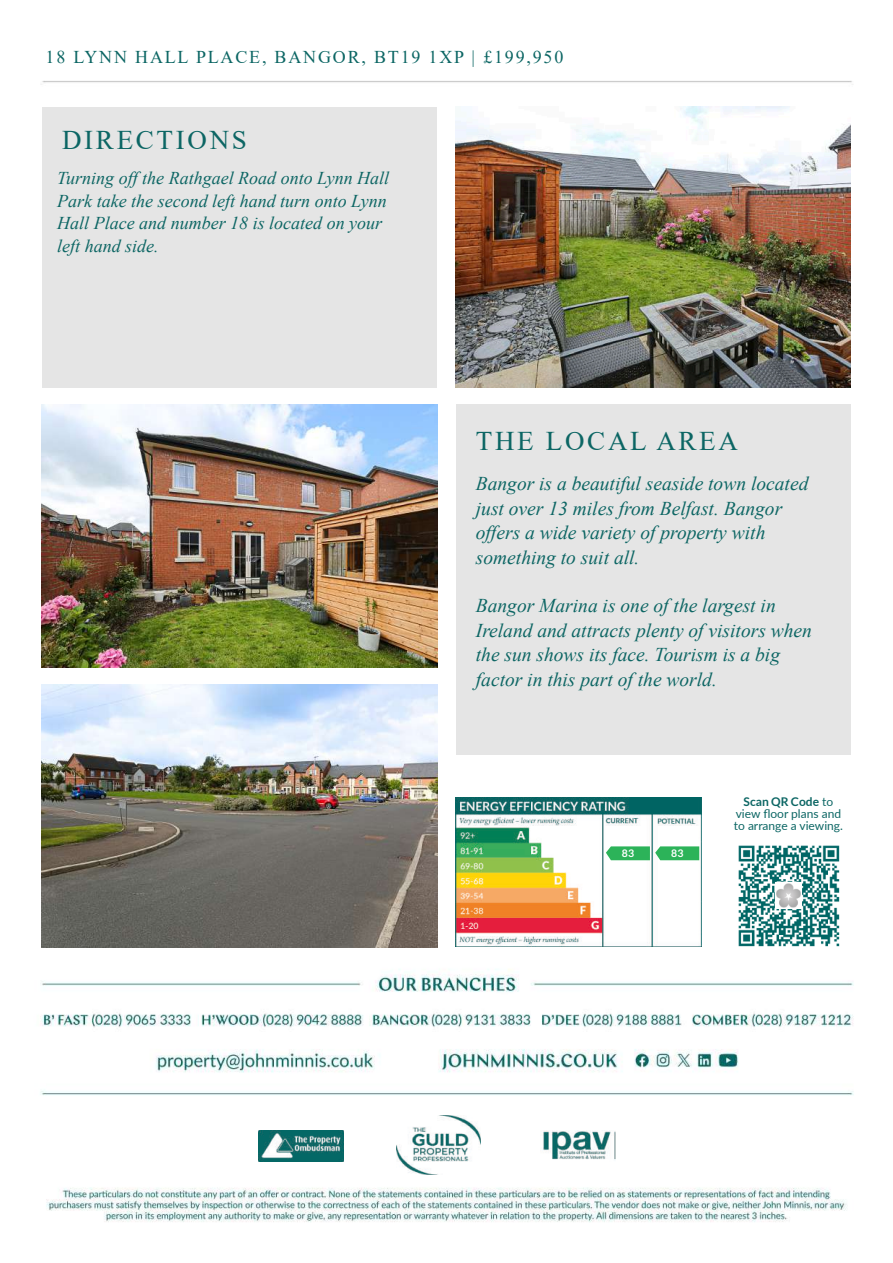
<style>
.page{position:relative;width:893px;height:1263px;background:#fff}
.page>*{position:absolute;margin:0;border:0;box-sizing:border-box;transform-origin:0 0}
.t1{font:27px "Times New Roman";letter-spacing:.1em;color:#0c6664}
.t2{font:italic 19.5px/24.5px "Times New Roman";color:#0d6664}
.t3{font:italic 18px/22.5px "Times New Roman";color:#0d6664}
.t4{font:18px "Times New Roman";letter-spacing:.1em;color:#0c6664}
.t5{font:12px/12px "Lato";color:#0c6664;text-align:center}
.t6{font:700 10.5px "Lato";color:#fff}
.s1{font-weight:700}
</style>
<div class="page">
<img style="left:40px;top:81px;width:814px;height:1141px">
<img style="left:540px;top:1130px;width:76px;height:32px">
<img style="left:258px;top:1130px;width:86px;height:32px">
<img style="left:397px;top:1115px;width:83px;height:59px">
<img style="left:734px;top:842px;width:108px;height:108px">
<img style="left:456px;top:797px;width:245px;height:149px">
<svg style="left:606px;top:846px;width:93px;height:14px"></svg>
<div style="left:43px;top:107px;width:394px;height:281px;background:#e5e5e5"></div>
<img style="left:456px;top:107px;width:394px;height:281px">
<img style="left:42px;top:404px;width:395px;height:264px">
<img style="left:42px;top:684px;width:395px;height:264px">
<div style="left:456px;top:404px;width:394px;height:350px;background:#e5e5e5"></div>
<p class="t4" style="left:46px;top:50px;width:519px">18 LYNN HALL PLACE, BANGOR, BT19 1XP | £199,950</p>
<h1 class="t1" style="left:62px;top:131px;width:186px">DIRECTIONS</h1>
<p class="t3" style="left:57px;top:169px;width:333px">Turning offthe Rathgael Road onto Lynn Hall Park take the second left hand turn onto Lynn Hall Place and number 18 is located on your left hand side.</p>
<h1 class="t1" style="left:476px;top:432px;width:264px">THE LOCAL AREA</h1>
<p class="t2" style="left:476px;top:473px;width:334px">Bangor is a beautiful seaside town located just over 13 miles from Belfast. Bangor offers a wide variety of property with something to suit all.</p>
<p class="t2" style="left:476px;top:595px;width:338px">Bangor Marina is one of the largest in Ireland and attracts plenty of visitors when the sun shows its face. Tourism is a big factor in this part of the world.</p>
<p class="t6" style="left:622px;top:848px;width:14px">83</p>
<p class="t6" style="left:671px;top:848px;width:14px">83</p>
<p class="t5" style="left:734px;top:797px;width:111px"><span class="s1">Scan QR Code</span> to view floor plans and to arrange a viewing.</p>
</div>
